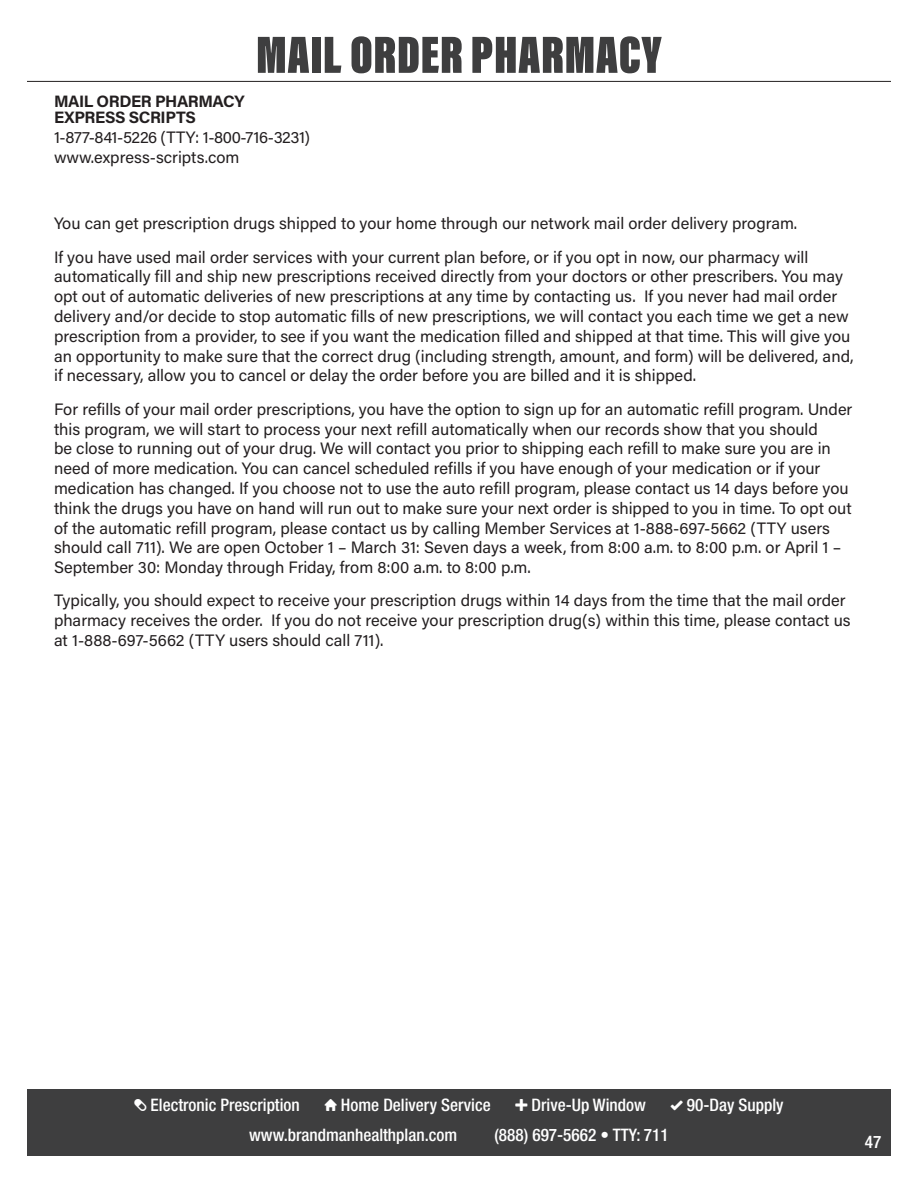
<style>
.page{position:relative;width:918px;height:1188px;background:#fff}
.page>*{position:absolute;margin:0;border:0;box-sizing:border-box;transform-origin:0 0}
.t1{font:900 54px "Acumin Pro Extra Cond";letter-spacing:.01em;color:#3e3e3f}
.t2{font:500 condensed 17.25px "Helvetica Neue LT Std";color:#fff}
.Phone{font:16.5px/19.8px "Acumin Pro";color:#231f20}
.Phone-2{font:16.5px "Acumin Pro";letter-spacing:-.02em;color:#231f20}
.pGroup{font:700 16.5px/16.5px "Acumin Pro";letter-spacing:-.025em;color:#231f20}
.s1{font-family:"Web Hosting Hub Glyphs";font-weight:400;font-stretch:normal;font-size:12px}
</style>
<div class="page">
<div style="left:27px;top:1089px;width:864px;height:37px;background:#3e3e3f"></div>
<div style="left:27px;top:1119px;width:864px;height:37px;background:#3e3e3f"></div>
<hr style="left:27px;top:81px;width:864px;height:1px;background:#231f20">
<h1 class="t1" style="left:256px;top:22px;width:407px">MAIL ORDER PHARMACY</h1>
<p class="pGroup" style="left:54px;top:92px;width:192px">MAIL ORDER PHARMACY<br>EXPRESS SCRIPTS</p>
<p class="Phone-2" style="left:54px;top:126px;width:258px">1-877-841-5226 (TTY: 1-800-716-3231)</p>
<p class="Phone" style="left:54px;top:146px;width:187px">www.express-scripts.com</p>
<p class="Phone" style="left:54px;top:213px;width:745px">You can get prescription drugs shipped to your home through our network mail order delivery program.</p>
<p class="Phone" style="left:54px;top:246px;width:801px">If you have used mail order services with your current plan before, or if you opt in now, our pharmacy will automatically fill and ship new prescriptions received directly from your doctors or other prescribers. You may opt out of automatic deliveries of new prescriptions at any time by contacting us. If you never had mail order delivery and/or decide to stop automatic fills of new prescriptions, we will contact you each time we get a new prescription from a provider, to see if you want the medication filled and shipped at that time. This will give you an opportunity to make sure that the correct drug (including strength, amount, and form) will be delivered, and, if necessary, allow you to cancel or delay the order before you are billed and it is shipped.</p>
<p class="Phone" style="left:54px;top:398px;width:800px">For refills of your mail order prescriptions, you have the option to sign up for an automatic refill program. Under this program, we will start to process your next refill automatically when our records show that you should<br>be close to running out of your drug. We will contact you prior to shipping each refill to make sure you are in need of more medication. You can cancel scheduled refills if you have enough of your medication or if your medication has changed. If you choose not to use the auto refill program, please contact us 14 days before you think the drugs you have on hand will run out to make sure your next order is shipped to you in time. To opt out of the automatic refill program, please contact us by calling Member Services at 1-888-697-5662 (TTY users should call 711). We are open October 1 – March 31: Seven days a week, from 8:00 a.m. to 8:00 p.m. or April 1 – September 30: Monday through Friday, from 8:00 a.m. to 8:00 p.m.</p>
<p class="Phone" style="left:54px;top:590px;width:798px">Typically, you should expect to receive your prescription drugs within 14 days from the time that the mail order pharmacy receives the order. If you do not receive your prescription drug(s) within this time, please contact us at 1-888-697-5662 (TTY users should call 711).</p>
<p class="t2" style="left:151px;top:1094px;width:151px">Electronic Prescription</p>
<p class="t2" style="left:325px;top:1094px;width:167px"><span class="s1">↸</span> Home Delivery Service</p>
<p class="t2" style="left:516px;top:1094px;width:132px"><span class="s1">+</span> Drive-Up Window</p>
<p class="t2" style="left:671px;top:1094px;width:114px"><span class="s1">✓</span> 90-Day Supply</p>
<p class="t2" style="left:249px;top:1124px;width:210px">www.brandmanhealthplan.com</p>
<p class="t2" style="left:494px;top:1124px;width:176px">(888) 697-5662 • TTY: 711</p>
<p class="t2" style="left:865px;top:1132px;width:18px">47</p>
</div>
